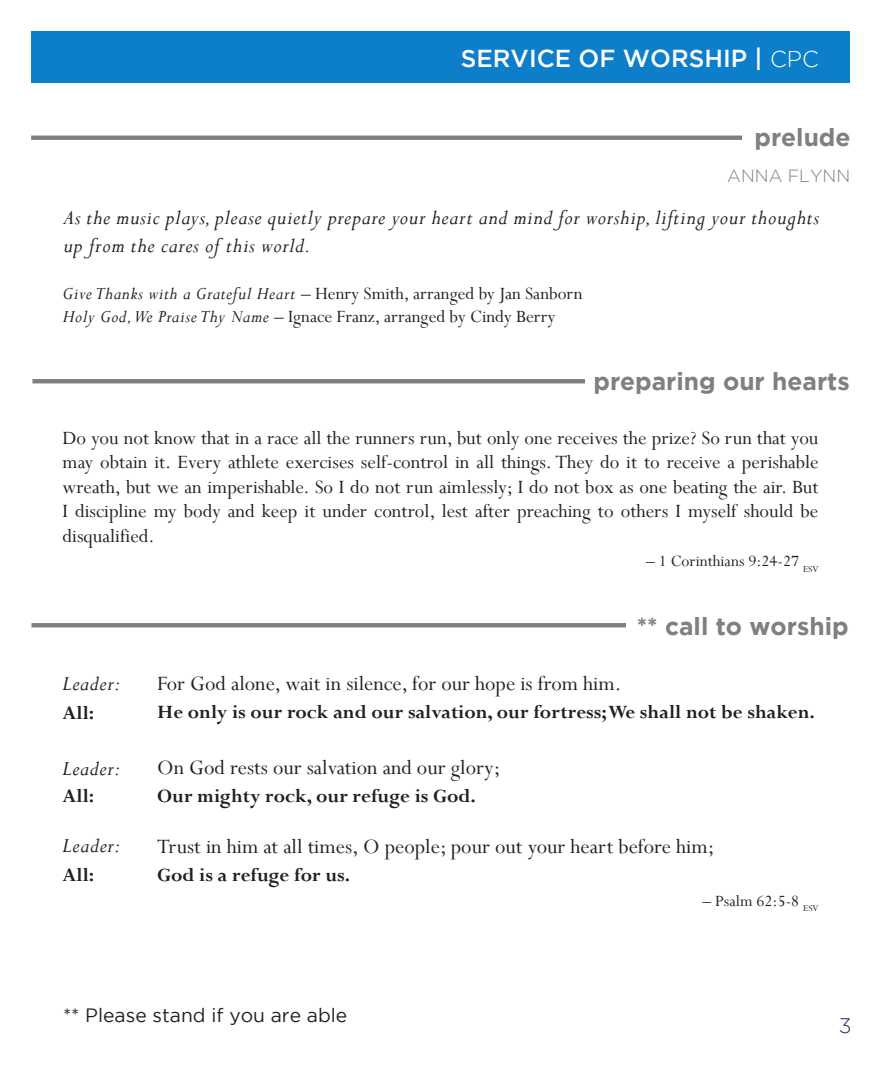
<style>
.page{position:relative;width:882px;height:1071px;background:#fff}
.page>*{position:absolute;margin:0;border:0;box-sizing:border-box;transform-origin:0 0}
.t1{font:700 24.5px "Gotham";color:#7f8080}
.t2{font:500 24.5px "Gotham";color:#fff}
.t3{font:22.75px "Perpetua";color:#231f20}
.t4{font:italic 22.75px/28px "Perpetua";letter-spacing:.03em;color:#231f20}
.t5{font:21px/24.5px "Perpetua";color:#231f20;text-align:justify}
.t6{font:700 21px "Perpetua";color:#231f20}
.t7{font:300 21px "Gotham";color:#1e345d}
.t8{font:19.25px "Perpetua";color:#231f20}
.t9{font:19.25px "Gotham";color:#231f20}
.t10{font:17.5px "Perpetua";color:#231f20}
.t11{font:300 17.5px "Gotham";color:#7f8080}
.s1{font-weight:300;font-size:22.75px}
.s2{font-style:italic}
</style>
<div class="page">
<hr style="left:32px;top:379px;width:780px;height:4px;background:#7f7f7f">
<div style="left:585px;top:362px;width:265px;height:37px;background:#fff"></div>
<hr style="left:31px;top:136px;width:780px;height:4px;background:#7f7f7f">
<div style="left:742px;top:118px;width:108px;height:39px;background:#fff"></div>
<div style="left:32px;top:32px;width:818px;height:51px;background:#0d7eca"></div>
<hr style="left:32px;top:623px;width:779px;height:4px;background:#7f7f7f">
<div style="left:626px;top:608px;width:223px;height:37px;background:#fff"></div>
<p class="t2" style="left:461px;top:44px;width:359px">SERVICE OF WORSHIP | <span class="s1">CPC</span></p>
<p class="t1" style="left:754px;top:123px;width:98px">prelude</p>
<p class="t11" style="left:727px;top:166px;width:125px">ANNA FLYNN</p>
<p class="t4" style="left:63px;top:202px;width:757px">As the music plays, please quietly prepare your heart and mind for worship, lifting your thoughts up from the cares of this world.</p>
<p class="t8" style="left:63px;top:281px;width:521px"><span class="s2">Give Thanks with a Grateful Heart</span> – Henry Smith, arranged by Jan Sanborn</p>
<p class="t8" style="left:63px;top:304px;width:494px"><span class="s2">Holy God, We Praise Thy Name</span> – Ignace Franz, arranged by Cindy Berry</p>
<p class="t1" style="left:593px;top:367px;width:258px">preparing our hearts</p>
<p class="t5" style="left:63px;top:425px;width:758px">Do you not know that in a race all the runners run, but only one receives the prize? So run that you may obtain it. Every athlete exercises self-control in all things. They do it to receive a perishable wreath, but we an imperishable. So I do not run aimlessly; I do not box as one beating the air. But I discipline my body and keep it under control, lest after preaching to others I myself should be disqualified.</p>
<p class="t10" style="left:646px;top:550px;width:174px">– 1 Corinthians 9:24-27 <sub>ESV</sub></p>
<p class="t4" style="left:63px;top:669px;width:59px">Leader:</p>
<p class="t6" style="left:63px;top:700px;width:33px">All:</p>
<p class="t4" style="left:63px;top:753px;width:59px">Leader:</p>
<p class="t6" style="left:63px;top:783px;width:33px">All:</p>
<p class="t4" style="left:63px;top:831px;width:59px">Leader:</p>
<p class="t6" style="left:63px;top:862px;width:33px">All:</p>
<p class="t1" style="left:637px;top:613px;width:213px">** call to worship</p>
<p class="t3" style="left:157px;top:669px;width:466px">For God alone, wait in silence, for our hope is from him.</p>
<p class="t6" style="left:157px;top:699px;width:659px">He only is our rock and our salvation, our fortress; We shall not be shaken.</p>
<p class="t3" style="left:157px;top:753px;width:345px">On God rests our salvation and our glory;</p>
<p class="t6" style="left:157px;top:783px;width:320px">Our mighty rock, our refuge is God.</p>
<p class="t3" style="left:157px;top:832px;width:559px">Trust in him at all times, O people; pour out your heart before him;</p>
<p class="t6" style="left:157px;top:862px;width:195px">God is a refuge for us.</p>
<p class="t10" style="left:703px;top:889px;width:118px">– Psalm 62:5-8 <sub>ESV</sub></p>
<p class="t9" style="left:63px;top:1005px;width:286px">** Please stand if you are able</p>
<p class="t7" style="left:839px;top:1014px;width:14px">3</p>
</div>
